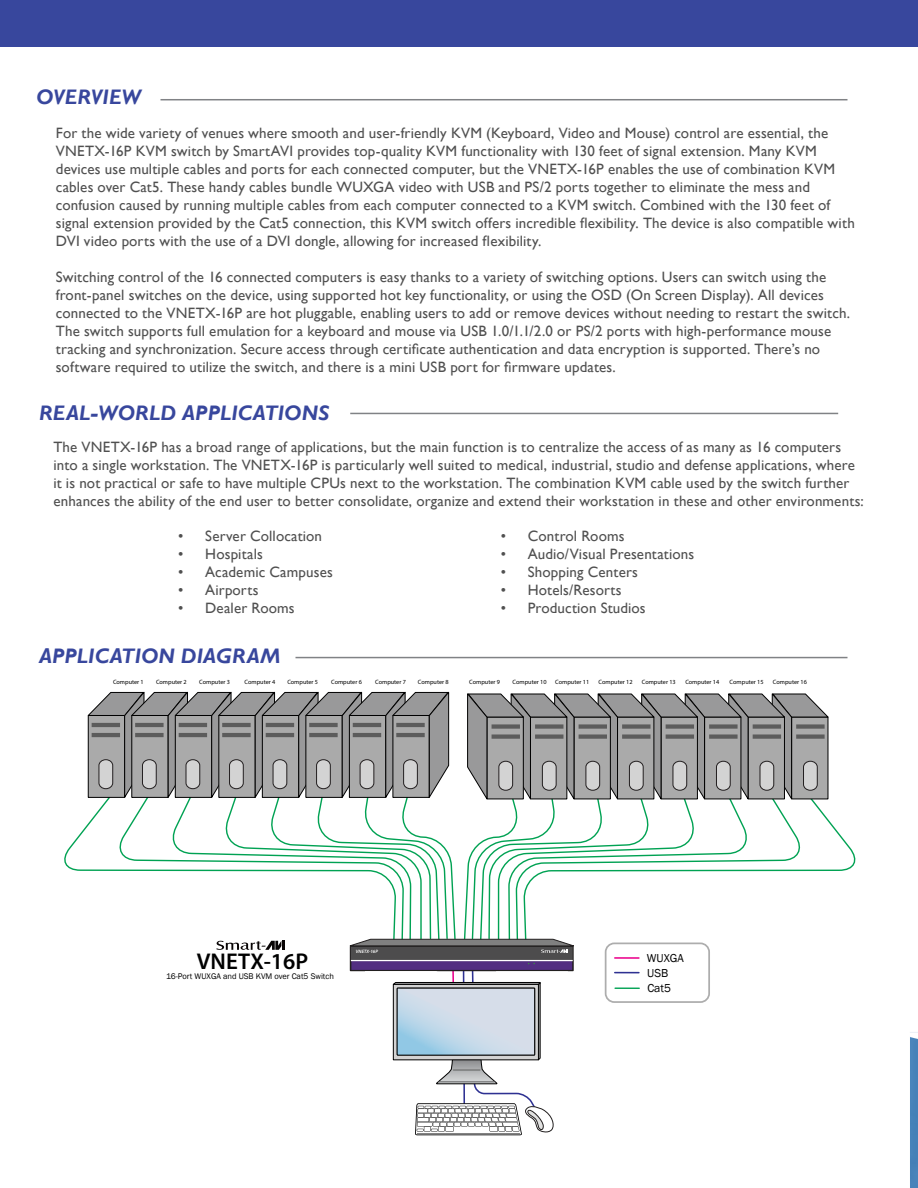
<style>
.page{position:relative;width:918px;height:1188px;background:#fff}
.page>*{position:absolute;margin:0;border:0;box-sizing:border-box;transform-origin:0 0}
.t1{font:600 22.8px "Myriad Pro";color:#000100}
.t2{font:italic 700 21px "Gill Sans";letter-spacing:.005em;color:#38479d}
.t3{font:15px/18px "Gill Sans";letter-spacing:.01em;color:#505050}
.t4{font:11.85px "Franklin Gothic";color:#000}
.t5{font:8.4px "Franklin Gothic";color:#000}
.t6{font:6.15px "Myriad Pro";color:#000}
.t7{font:italic 600 4.8px "Myriad Pro";color:#fff}
</style>
<div class="page">
<div style="left:0;top:0;width:918px;height:46px;background:#38479d"></div>
<div style="left:605px;top:943px;width:105px;height:60px;border:2px solid #adadad;border-radius:9px"></div>
<hr style="left:615px;top:957px;width:24px;height:2px;background:#eb008b">
<svg style="left:615px;top:972px;width:24px;height:1px"></svg>
<div style="left:350px;top:946px;width:223px;height:25px;background:#4d4c4d"></div>
<div style="left:351px;top:961px;width:222px;height:9px;background:#522e81"></div>
<div style="left:351px;top:960px;width:222px;height:11px;border:1px solid #221f1f"></div>
<svg style="left:88px;top:692px;width:741px;height:261px"></svg>
<hr style="left:351px;top:960px;width:222px;height:1px;background:#fff">
<svg style="left:359px;top:959px;width:211px;height:176px"></svg>
<svg style="left:615px;top:988px;width:24px;height:1px"></svg>
<hr style="left:160px;top:99px;width:688px;height:1px;background:#808285">
<hr style="left:296px;top:657px;width:552px;height:1px;background:#808285">
<hr style="left:350px;top:413px;width:488px;height:1px;background:#808285">
<img style="left:910px;top:1032px;width:8px;height:156px">
<p class="t2" style="left:36px;top:85px;width:107px">OVERVIEW</p>
<p class="t3" style="left:56px;top:124px;width:800px">For the wide variety of venues where smooth and user-friendly KVM (Keyboard, Video and Mouse) control are essential, the VNETX-16P KVM switch by SmartAVI provides top-quality KVM functionality with 130 feet of signal extension. Many KVM devices use multiple cables and ports for each connected computer, but the VNETX-16P enables the use of combination KVM cables over Cat5. These handy cables bundle WUXGA video with USB and PS/2 ports together to eliminate the mess and confusion caused by running multiple cables from each computer connected to a KVM switch. Combined with the 130 feet of signal extension provided by the Cat5 connection, this KVM switch offers incredible flexibility. The device is also compatible with DVI video ports with the use of a DVI dongle, allowing for increased flexibility.</p>
<p class="t3" style="left:56px;top:268px;width:796px">Switching control of the 16 connected computers is easy thanks to a variety of switching options. Users can switch using the front-panel switches on the device, using supported hot key functionality, or using the OSD (On Screen Display). All devices connected to the VNETX-16P are hot pluggable, enabling users to add or remove devices without needing to restart the switch.<br>The switch supports full emulation for a keyboard and mouse via USB 1.0/1.1/2.0 or PS/2 ports with high-performance mouse tracking and synchronization. Secure access through certificate authentication and data encryption is supported. There’s no software required to utilize the switch, and there is a mini USB port for firmware updates.</p>
<p class="t2" style="left:39px;top:401px;width:292px">REAL-WORLD APPLICATIONS</p>
<p class="t3" style="left:53px;top:438px;width:812px">The VNETX-16P has a broad range of applications, but the main function is to centralize the access of as many as 16 computers into a single workstation. The VNETX-16P is particularly well suited to medical, industrial, studio and defense applications, where it is not practical or safe to have multiple CPUs next to the workstation. The combination KVM cable used by the switch further enhances the ability of the end user to better consolidate, organize and extend their workstation in these and other environments:</p>
<p class="t3" style="left:501px;top:527px;width:125px">• Control Rooms</p>
<p class="t3" style="left:501px;top:545px;width:195px">• Audio/Visual Presentations</p>
<p class="t3" style="left:501px;top:563px;width:139px">• Shopping Centers</p>
<p class="t3" style="left:501px;top:581px;width:123px">• Hotels/Resorts</p>
<p class="t3" style="left:501px;top:599px;width:147px">• Production Studios</p>
<p class="t3" style="left:178px;top:527px;width:145px">• Server Collocation</p>
<p class="t3" style="left:178px;top:545px;width:86px">• Hospitals</p>
<p class="t3" style="left:178px;top:563px;width:156px">• Academic Campuses</p>
<p class="t3" style="left:178px;top:581px;width:82px">• Airports</p>
<p class="t3" style="left:178px;top:599px;width:118px">• Dealer Rooms</p>
<p class="t2" style="left:39px;top:644px;width:243px">APPLICATION DIAGRAM</p>
<p class="t6" style="left:113px;top:678px;width:32px">Computer 1</p>
<p class="t6" style="left:156px;top:678px;width:32px">Computer 2</p>
<p class="t6" style="left:199px;top:678px;width:32px">Computer 3</p>
<p class="t6" style="left:245px;top:678px;width:32px">Computer 4</p>
<p class="t6" style="left:287px;top:678px;width:32px">Computer 5</p>
<p class="t6" style="left:331px;top:678px;width:32px">Computer 6</p>
<p class="t6" style="left:375px;top:678px;width:32px">Computer 7</p>
<p class="t6" style="left:418px;top:678px;width:32px">Computer 8</p>
<p class="t6" style="left:469px;top:678px;width:32px">Computer 9</p>
<p class="t6" style="left:513px;top:678px;width:35px">Computer 10</p>
<p class="t6" style="left:555px;top:678px;width:35px">Computer 11</p>
<p class="t6" style="left:599px;top:678px;width:35px">Computer 12</p>
<p class="t6" style="left:642px;top:678px;width:35px">Computer 13</p>
<p class="t6" style="left:685px;top:678px;width:35px">Computer 14</p>
<p class="t6" style="left:730px;top:678px;width:35px">Computer 15</p>
<p class="t6" style="left:773px;top:678px;width:35px">Computer 16</p>
<p class="t7" style="left:356px;top:948px;width:24px">VNETX-16P</p>
<p class="t1" style="left:197px;top:947px;width:113px">VNETX-16P</p>
<p class="t4" style="left:647px;top:951px;width:39px">WUXGA</p>
<p class="t5" style="left:166px;top:971px;width:169px">16-Port WUXGA and USB KVM over Cat5 Switch</p>
<p class="t4" style="left:647px;top:966px;width:23px">USB</p>
<p class="t4" style="left:647px;top:981px;width:25px">Cat5</p>
</div>
